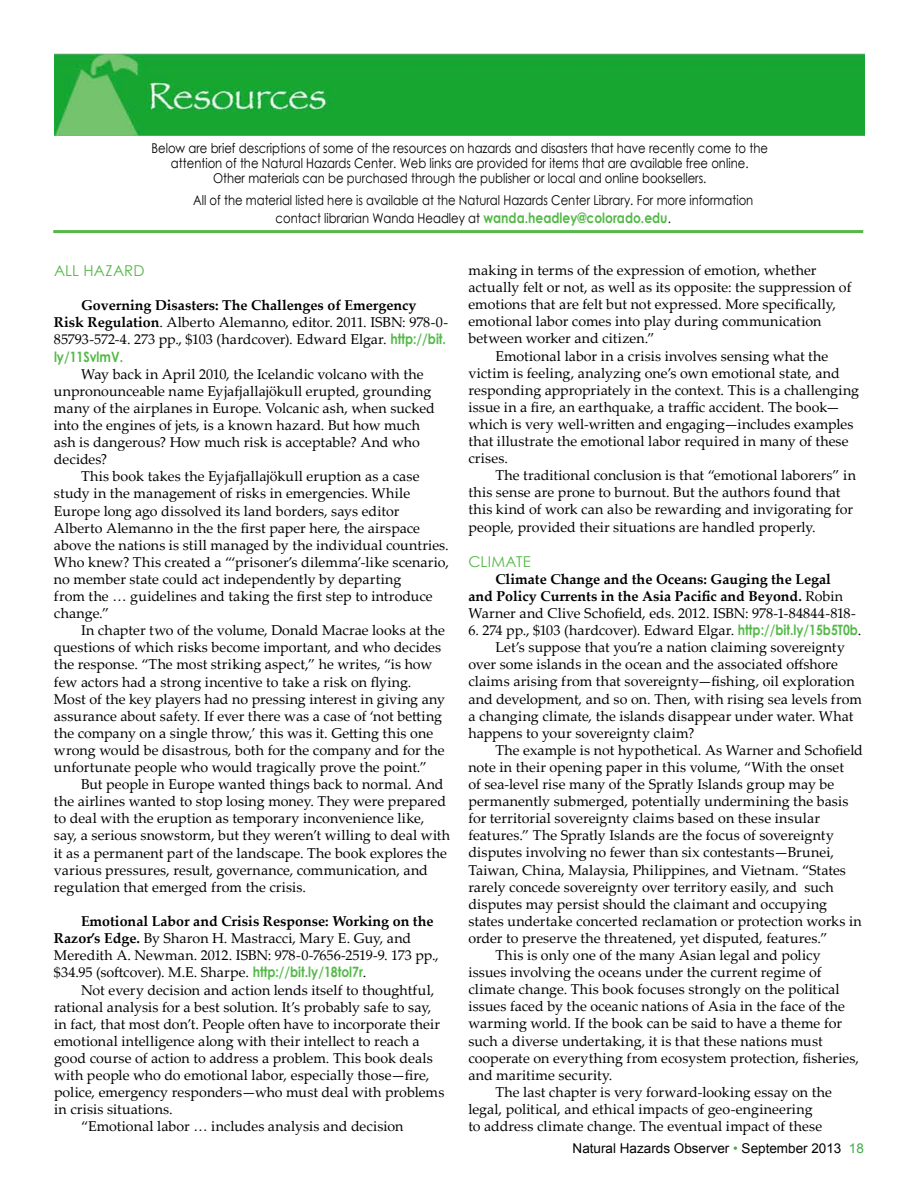
<style>
.page{position:relative;width:918px;height:1188px;background:#fff}
.page>*{position:absolute;margin:0;border:0;box-sizing:border-box;transform-origin:0 0}
.t1{font:15px "Century Gothic";letter-spacing:.01em;color:#54b948}
.t2{font:14.25px/17.1px "Palatino Linotype";letter-spacing:.005em;color:#000}
.t3{font:700 14.25px/17.1px "Palatino Linotype";color:#000}
.t4{font:700 14.25px "Century Gothic";color:#54b948;scale:.86 1}
.t5{font:13.5px/15px "Century Gothic";color:#000;text-align:center;scale:.86 1}
.t6{font:13.5px "Arial";color:#000}
.s1{font-weight:700;font-size:14.25px;color:#54b948}
.s2{font-weight:700}
.s3{font-family:"Century Gothic";font-weight:700;color:#54b948}
.s4{font-weight:400}
.s5{color:#41ad49}
</style>
<div class="page">
<img style="left:55px;top:54px;width:810px;height:81px">
<hr style="left:53px;top:230px;width:810px;height:3px;background:#54b948">
<p class="t5" style="left:152px;top:140px;width:718px">Below are brief descriptions of some of the resources on hazards and disasters that have recently come to the attention of the Natural Hazards Center. Web links are provided for items that are available free online.<br>Other materials can be purchased through the publisher or local and online booksellers.</p>
<p class="t5" style="left:193px;top:192px;width:653px;line-height:17.2px">All of the material listed here is available at the Natural Hazards Center Library. For more information contact librarian Wanda Headley at <span class="s1">wanda.headley@colorado.edu</span>.</p>
<p class="t1" style="left:54px;top:260px;width:92px">ALL HAZARD</p>
<p class="t2" style="left:54px;top:296px;width:396px;text-align:center"><span class="s2">Governing Disasters: The Challenges of Emergency<br>Risk Regulation</span>. Alberto Alemanno, editor. 2011. ISBN: 978-0-<br>85793-572-4. 273 pp., $103 (hardcover). Edward Elgar. <span class="s3">http://bit.</span></p>
<p class="t4" style="left:54px;top:346px;width:82px">ly/11SvlmV.</p>
<p class="t2" style="left:54px;top:365px;width:382px;text-indent:27px">Way back in April 2010, the Icelandic volcano with the unpronounceable name Eyjafjallajökull erupted, grounding many of the airplanes in Europe. Volcanic ash, when sucked into the engines of jets, is a known hazard. But how much ash is dangerous? How much risk is acceptable? And who decides?</p>
<p class="t2" style="left:54px;top:467px;width:396px;text-indent:27px">This book takes the Eyjafjallajökull eruption as a case study in the management of risks in emergencies. While Europe long ago dissolved its land borders, says editor Alberto Alemanno in the the first paper here, the airspace above the nations is still managed by the individual countries.<br>Who knew? This created a “‘prisoner’s dilemma’-like scenario, no member state could act independently by departing<br>from the … guidelines and taking the first step to introduce change.”</p>
<p class="t2" style="left:54px;top:621px;width:393px;text-indent:27px">In chapter two of the volume, Donald Macrae looks at the questions of which risks become important, and who decides the response. “The most striking aspect,” he writes, “is how few actors had a strong incentive to take a risk on flying.<br>Most of the key players had no pressing interest in giving any assurance about safety. If ever there was a case of ‘not betting the company on a single throw,’ this was it. Getting this one wrong would be disastrous, both for the company and for the unfortunate people who would tragically prove the point.”</p>
<p class="t2" style="left:54px;top:775px;width:398px;text-indent:27px">But people in Europe wanted things back to normal. And the airlines wanted to stop losing money. They were prepared to deal with the eruption as temporary inconvenience like, say, a serious snowstorm, but they weren’t willing to deal with it as a permanent part of the landscape. The book explores the various pressures, result, governance, communication, and regulation that emerged from the crisis.</p>
<p class="t2" style="left:54px;top:912px;width:386px;text-indent:27px"><span class="s2">Emotional Labor and Crisis Response: Working on the Razor’s Edge.</span> By Sharon H. Mastracci, Mary E. Guy, and Meredith A. Newman. 2012. ISBN: 978-0-7656-2519-9. 173 pp., $34.95 (softcover). M.E. Sharpe. <span class="s3">http://bit.ly/18tol7r</span>.</p>
<p class="t2" style="left:81px;top:981px;width:355px">Not every decision and action lends itself to thoughtful,</p>
<p class="t2" style="left:54px;top:998px;width:379px">rational analysis for a best solution. It’s probably safe to say,</p>
<p class="t2" style="left:54px;top:1015px;width:388px">in fact, that most don’t. People often have to incorporate their</p>
<p class="t2" style="left:54px;top:1032px;width:367px">emotional intelligence along with their intellect to reach a</p>
<p class="t2" style="left:54px;top:1049px;width:380px">good course of action to address a problem. This book deals</p>
<p class="t2" style="left:54px;top:1066px;width:377px">with people who do emotional labor, especially those—fire,</p>
<p class="t2" style="left:54px;top:1083px;width:392px">police, emergency responders—who must deal with problems</p>
<p class="t2" style="left:54px;top:1100px;width:120px">in crisis situations.</p>
<p class="t2" style="left:81px;top:1117px;width:324px">“Emotional labor … includes analysis and decision</p>
<p class="t2" style="left:468px;top:261px;width:350px">making in terms of the expression of emotion, whether</p>
<p class="t2" style="left:468px;top:278px;width:385px">actually felt or not, as well as its opposite: the suppression of</p>
<p class="t2" style="left:468px;top:295px;width:369px">emotions that are felt but not expressed. More specifically,</p>
<p class="t2" style="left:468px;top:312px;width:355px">emotional labor comes into play during communication</p>
<p class="t2" style="left:468px;top:329px;width:188px">between worker and citizen.”</p>
<p class="t2" style="left:495px;top:347px;width:335px">Emotional labor in a crisis involves sensing what the</p>
<p class="t2" style="left:468px;top:364px;width:373px">victim is feeling, analyzing one’s own emotional state, and</p>
<p class="t2" style="left:468px;top:381px;width:392px">responding appropriately in the context. This is a challenging</p>
<p class="t2" style="left:468px;top:398px;width:373px">issue in a fire, an earthquake, a traffic accident. The book—</p>
<p class="t2" style="left:468px;top:415px;width:387px">which is very well-written and engaging—includes examples</p>
<p class="t2" style="left:468px;top:432px;width:382px">that illustrate the emotional labor required in many of these</p>
<p class="t2" style="left:468px;top:449px;width:41px">crises.</p>
<p class="t2" style="left:495px;top:466px;width:362px">The traditional conclusion is that “emotional laborers” in</p>
<p class="t2" style="left:468px;top:483px;width:374px">this sense are prone to burnout. But the authors found that</p>
<p class="t2" style="left:468px;top:500px;width:386px">this kind of work can also be rewarding and invigorating for</p>
<p class="t2" style="left:468px;top:518px;width:349px">people, provided their situations are handled properly.</p>
<p class="t1" style="left:468px;top:551px;width:64px">CLIMATE</p>
<p class="t3" style="left:468px;top:570px;width:389px;text-indent:27px">Climate Change and the Oceans: Gauging the Legal and Policy Currents in the Asia Pacific and Beyond. <span class="s4">Robin<br>Warner and Clive Schofield, eds. 2012. ISBN: 978-1-84844-818-</span></p>
<p class="t2" style="left:468px;top:621px;width:395px">6. 274 pp., $103 (hardcover). Edward Elgar. <span class="s3">http://bit.ly/15b5T0b</span>.</p>
<p class="t2" style="left:495px;top:638px;width:351px">Let’s suppose that you’re a nation claiming sovereignty</p>
<p class="t2" style="left:468px;top:655px;width:371px">over some islands in the ocean and the associated offshore</p>
<p class="t2" style="left:468px;top:673px;width:388px">claims arising from that sovereignty—fishing, oil exploration</p>
<p class="t2" style="left:468px;top:690px;width:395px">and development, and so on. Then, with rising sea levels from</p>
<p class="t2" style="left:468px;top:707px;width:387px">a changing climate, the islands disappear under water. What</p>
<p class="t2" style="left:468px;top:724px;width:228px">happens to your sovereignty claim?</p>
<p class="t2" style="left:495px;top:741px;width:369px">The example is not hypothetical. As Warner and Schofield</p>
<p class="t2" style="left:468px;top:758px;width:377px">note in their opening paper in this volume, “With the onset</p>
<p class="t2" style="left:468px;top:775px;width:368px">of sea-level rise many of the Spratly Islands group may be</p>
<p class="t2" style="left:468px;top:792px;width:382px">permanently submerged, potentially undermining the basis</p>
<p class="t2" style="left:468px;top:809px;width:353px">for territorial sovereignty claims based on these insular</p>
<p class="t2" style="left:468px;top:826px;width:367px">features.” The Spratly Islands are the focus of sovereignty</p>
<p class="t2" style="left:468px;top:844px;width:367px">disputes involving no fewer than six contestants—Brunei,</p>
<p class="t2" style="left:468px;top:861px;width:379px">Taiwan, China, Malaysia, Philippines, and Vietnam. “States</p>
<p class="t2" style="left:468px;top:878px;width:367px">rarely concede sovereignty over territory easily, and such</p>
<p class="t2" style="left:468px;top:895px;width:360px">disputes may persist should the claimant and occupying</p>
<p class="t2" style="left:468px;top:912px;width:395px">states undertake concerted reclamation or protection works in</p>
<p class="t2" style="left:468px;top:929px;width:361px">order to preserve the threatened, yet disputed, features.”</p>
<p class="t2" style="left:495px;top:946px;width:327px">This is only one of the many Asian legal and policy</p>
<p class="t2" style="left:468px;top:963px;width:355px">issues involving the oceans under the current regime of</p>
<p class="t2" style="left:468px;top:980px;width:373px">climate change. This book focuses strongly on the political</p>
<p class="t2" style="left:468px;top:997px;width:378px">issues faced by the oceanic nations of Asia in the face of the</p>
<p class="t2" style="left:468px;top:1015px;width:375px">warming world. If the book can be said to have a theme for</p>
<p class="t2" style="left:468px;top:1032px;width:356px">such a diverse undertaking, it is that these nations must</p>
<p class="t2" style="left:468px;top:1049px;width:392px">cooperate on everything from ecosystem protection, fisheries,</p>
<p class="t2" style="left:468px;top:1066px;width:146px">and maritime security.</p>
<p class="t2" style="left:495px;top:1083px;width:338px">The last chapter is very forward-looking essay on the</p>
<p class="t2" style="left:468px;top:1100px;width:346px">legal, political, and ethical impacts of geo-engineering</p>
<p class="t2" style="left:468px;top:1117px;width:355px">to address climate change. The eventual impact of these</p>
<p class="t6" style="left:573px;top:1139px;width:293px">Natural Hazards Observer <span class="s5">•</span> September 2013 <span class="s5">18</span></p>
</div>
